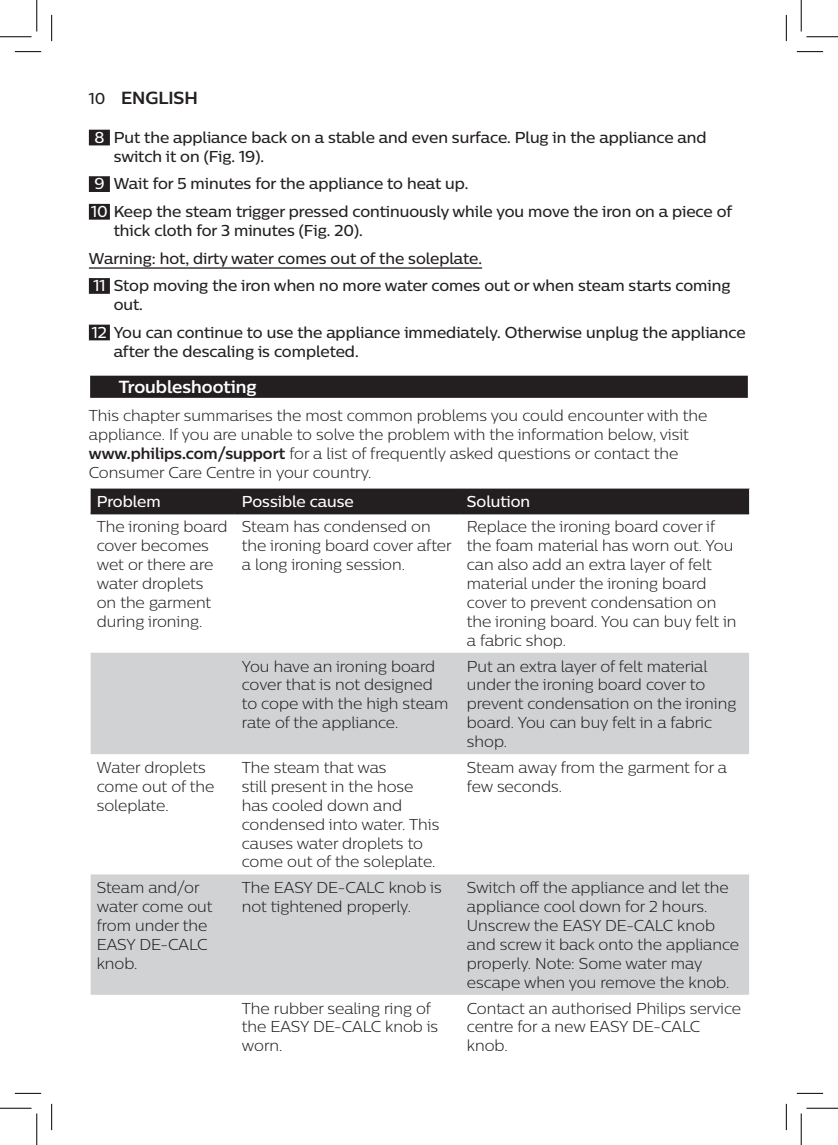
<style>
.page{position:relative;width:838px;height:1145px;background:#fff}
.page>*{position:absolute;margin:0;border:0;box-sizing:border-box;transform-origin:0 0}
.chapter-title-paragr{font:700 17.5px "Centrale Sans";color:#fff}
.t1{font:700 17.5px "Centrale Sans";color:#231f20}
.chapter-table-roweve{font:300 15.75px/18.9px "Centrale Sans";color:#231f20}
.chapter-table-rowodd{font:300 15.75px/18.9px "Centrale Sans";color:#231f20}
.actionlist-item-para{font:500 15.75px/18.9px "Centrale Sans";color:#231f20}
.chapter-paragraph{font:300 15.75px/18.9px "Centrale Sans";color:#231f20}
.actionlist-item-warn{font:500 15.75px "Centrale Sans";color:#231f20}
.chapter-table-rowhea{font:500 15.75px "Centrale Sans";color:#fff}
.s1{font-weight:500;font-size:15.75px}
.s2{color:#fff}
.s3{font-weight:700}
</style>
<div class="page">
<div style="left:89px;top:130px;width:21px;height:15px;background:#231f20"></div>
<div style="left:89px;top:176px;width:21px;height:16px;background:#231f20"></div>
<div style="left:89px;top:204px;width:21px;height:16px;background:#231f20"></div>
<hr style="left:89px;top:267px;width:393px;height:2px;background:#231f20">
<div style="left:89px;top:278px;width:21px;height:16px;background:#231f20"></div>
<div style="left:89px;top:325px;width:21px;height:15px;background:#231f20"></div>
<div style="left:89px;top:375px;width:660px;height:24px;background:#403c3d"></div>
<div style="left:90px;top:376px;width:657px;height:22px;background:#231f20"></div>
<svg style="left:91px;top:653px;width:658px;height:342px;fill:#d1d2d4"></svg>
<div style="left:90px;top:488px;width:660px;height:26px;background:#231f20"></div>
<hr style="left:91px;top:513px;width:144px;height:1px;background:#231f20">
<hr style="left:235px;top:513px;width:225px;height:1px;background:#231f20">
<hr style="left:460px;top:513px;width:289px;height:1px;background:#231f20">
<svg style="left:15px;top:51px;width:26px;height:1px"></svg>
<svg style="left:796px;top:51px;width:27px;height:1px"></svg>
<svg style="left:15px;top:1093px;width:26px;height:1px"></svg>
<svg style="left:796px;top:1093px;width:27px;height:1px"></svg>
<svg style="left:51px;top:15px;width:1px;height:26px"></svg>
<svg style="left:51px;top:1104px;width:1px;height:26px"></svg>
<svg style="left:786px;top:15px;width:1px;height:26px"></svg>
<svg style="left:786px;top:1104px;width:1px;height:26px"></svg>
<hr style="left:0;top:36px;width:32px;height:1px;background:#000">
<hr style="left:806px;top:36px;width:31px;height:1px;background:#000">
<hr style="left:0;top:1108px;width:32px;height:1px;background:#000">
<hr style="left:806px;top:1108px;width:31px;height:1px;background:#000">
<hr style="left:36px;top:0;width:1px;height:31px;background:#000">
<hr style="left:36px;top:1113px;width:1px;height:32px;background:#000">
<hr style="left:800px;top:0;width:1px;height:31px;background:#000">
<hr style="left:800px;top:1113px;width:1px;height:32px;background:#000">
<p class="t1" style="left:89px;top:87px;width:110px"><span class="s1">10</span> ENGLISH</p>
<p class="actionlist-item-para" style="left:114px;top:128px;width:594px;text-indent:-19px"><span class="s2">8</span> Put the appliance back on a stable and even surface. Plug in the appliance and switch it on (Fig. 19).</p>
<p class="actionlist-item-para" style="left:94px;top:174px;width:375px"><span class="s2">9</span> Wait for 5 minutes for the appliance to heat up.</p>
<p class="actionlist-item-para" style="left:114px;top:202px;width:620px;text-indent:-23px"><span class="s2">10</span> Keep the steam trigger pressed continuously while you move the iron on a piece of thick cloth for 3 minutes (Fig. 20).</p>
<p class="actionlist-item-warn" style="left:89px;top:248px;width:394px">Warning: hot, dirty water comes out of the soleplate.</p>
<p class="actionlist-item-para" style="left:114px;top:276px;width:618px;text-indent:-20px"><span class="s2">11</span> Stop moving the iron when no more water comes out or when steam starts coming out.</p>
<p class="actionlist-item-para" style="left:114px;top:322px;width:633px;text-indent:-22px"><span class="s2">12</span> You can continue to use the appliance immediately. Otherwise unplug the appliance after the descaling is completed.</p>
<p class="chapter-title-paragr" style="left:119px;top:375px;width:139px">Troubleshooting</p>
<p class="chapter-paragraph" style="left:89px;top:406px;width:620px">This chapter summarises the most common problems you could encounter with the appliance. If you are unable to solve the problem with the information below, visit <span class="s3">www.philips.com/support</span> for a list of frequently asked questions or contact the Consumer Care Centre in your country.</p>
<p class="chapter-table-rowhea" style="left:97px;top:491px;width:65px">Problem</p>
<p class="chapter-table-rowhea" style="left:242px;top:491px;width:113px">Possible cause</p>
<p class="chapter-table-rowhea" style="left:467px;top:491px;width:65px">Solution</p>
<p class="chapter-table-roweve" style="left:97px;top:517px;width:132px">The ironing board cover becomes wet or there are water droplets<br>on the garment during ironing.</p>
<p class="chapter-table-roweve" style="left:242px;top:517px;width:211px">Steam has condensed on the ironing board cover after a long ironing session.</p>
<p class="chapter-table-roweve" style="left:467px;top:517px;width:271px">Replace the ironing board cover if the foam material has worn out. You can also add an extra layer of felt material under the ironing board cover to prevent condensation on the ironing board. You can buy felt in a fabric shop.</p>
<p class="chapter-table-rowodd" style="left:242px;top:656px;width:208px">You have an ironing board cover that is not designed to cope with the high steam rate of the appliance.</p>
<p class="chapter-table-rowodd" style="left:467px;top:656px;width:271px">Put an extra layer of felt material under the ironing board cover to prevent condensation on the ironing board. You can buy felt in a fabric shop.</p>
<p class="chapter-table-roweve" style="left:97px;top:758px;width:119px">Water droplets come out of the soleplate.</p>
<p class="chapter-table-roweve" style="left:242px;top:758px;width:199px">The steam that was<br>still present in the hose has cooled down and condensed into water. This causes water droplets to come out of the soleplate.</p>
<p class="chapter-table-roweve" style="left:467px;top:758px;width:261px">Steam away from the garment for a few seconds.</p>
<p class="chapter-table-rowodd" style="left:97px;top:878px;width:117px">Steam and/or water come out from under the<br>EASY DE-CALC knob.</p>
<p class="chapter-table-rowodd" style="left:242px;top:878px;width:201px">The EASY DE-CALC knob is not tightened properly.</p>
<p class="chapter-table-rowodd" style="left:467px;top:878px;width:274px">Switch off the appliance and let the appliance cool down for 2 hours.<br>Unscrew the EASY DE-CALC knob and screw it back onto the appliance properly. Note: Some water may escape when you remove the knob.</p>
<p class="chapter-table-roweve" style="left:242px;top:998px;width:198px">The rubber sealing ring of the EASY DE-CALC knob is worn.</p>
<p class="chapter-table-roweve" style="left:467px;top:998px;width:276px">Contact an authorised Philips service centre for a new EASY DE-CALC knob.</p>
</div>
